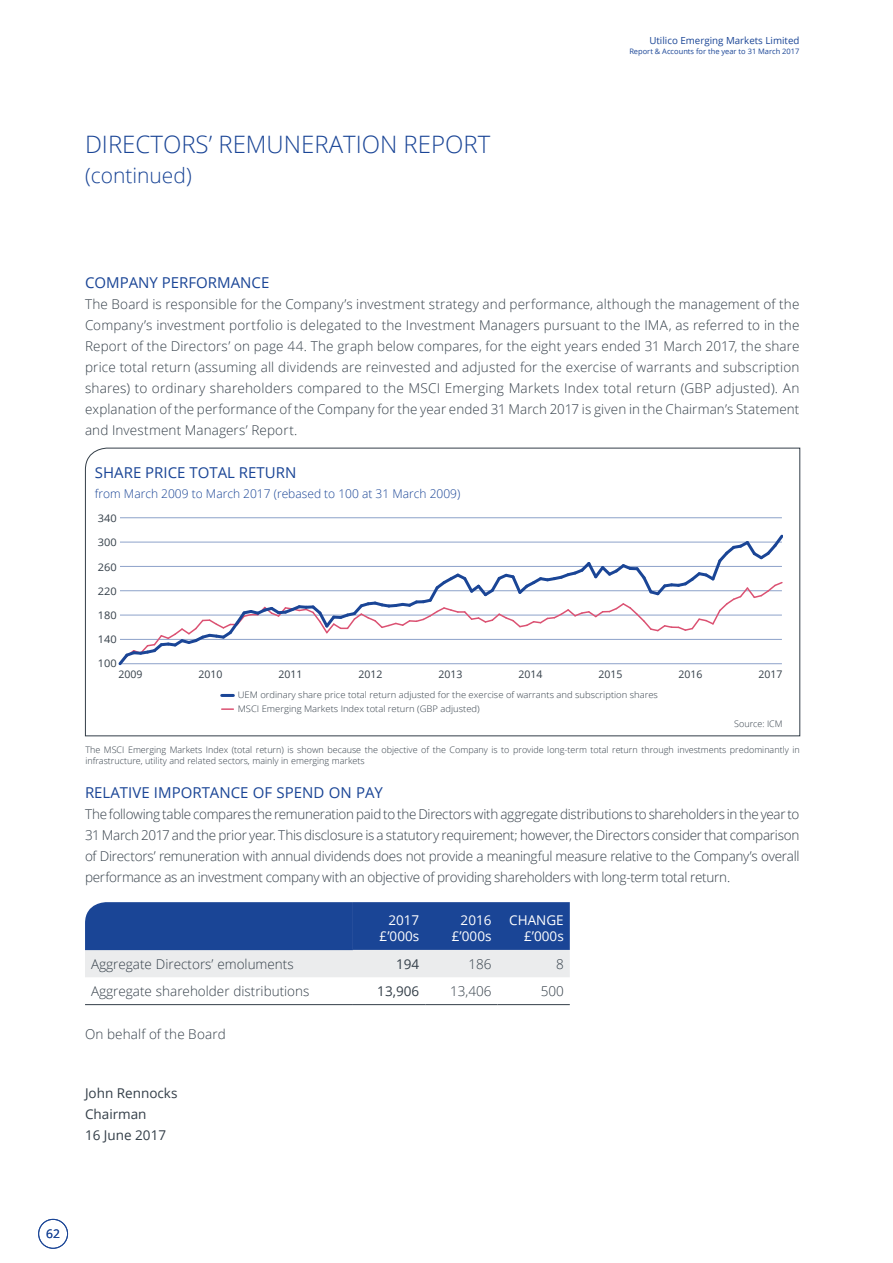
<style>
.page{position:relative;width:893px;height:1263px;background:#fff}
.page>*{position:absolute;margin:0;border:0;box-sizing:border-box;transform-origin:0 0}
.t1{font:300 24px "Open Sans";color:#1a4596}
.t2{font:300 21px "Open Sans";color:#1a4596}
.t3{font:15px "Open Sans";color:#1a4596}
.t4{font:300 13.5px/21px "Open Sans";color:#333e48;text-align:justify}
.t5{font:13.5px/21px "Open Sans";color:#333e48}
.t6{font:13.5px/16.2px "Open Sans";color:#fff;text-align:right}
.t7{font:300 12px "Open Sans";color:#1a4596}
.t8{font:12px "Open Sans";color:#1a4596}
.t9{font:10.5px "Open Sans";color:#333e48}
.t10{font:10.5px "Open Sans";color:#333e48;scale:1.05 1}
.t11{font:9.75px "Open Sans";color:#1a4596}
.t12{font:300 9px/10.8px "Open Sans";color:#333e48}
.t13{font:300 9px/13.4px "Open Sans";color:#333e48;scale:1.05 1}
.t14{font:7.5px "Open Sans";color:#1a4596}
</style>
<div class="page">
<div style="left:38px;top:1219px;width:30px;height:30px;border:1px solid #1a4596;border-radius:50%"></div>
<svg style="left:85px;top:447px;width:715px;height:290px"></svg>
<hr style="left:85px;top:1004px;width:268px;height:1px;background:#333e48">
<hr style="left:353px;top:1004px;width:72px;height:1px;background:#333e48">
<hr style="left:425px;top:1004px;width:72px;height:1px;background:#333e48">
<hr style="left:497px;top:1004px;width:73px;height:1px;background:#333e48">
<svg style="left:85px;top:902px;width:485px;height:75px;background:#6682b5"></svg>
<h1 class="t1" style="left:85px;top:128px;width:407px">DIRECTORS’ REMUNERATION REPORT</h1>
<h2 class="t2" style="left:85px;top:161px;width:108px">(continued)</h2>
<p class="t11" style="left:649px;top:33px;width:151px">Utilico Emerging Markets Limited</p>
<p class="t14" style="left:629px;top:46px;width:172px">Report &amp; Accounts for the year to 31 March 2017</p>
<p class="t3" style="left:85px;top:272px;width:186px">COMPANY PERFORMANCE</p>
<p class="t4" style="left:85px;top:293px;width:716px">The Board is responsible for the Company’s investment strategy and performance, although the management of the Company’s investment portfolio is delegated to the Investment Managers pursuant to the IMA, as referred to in the Report of the Directors’ on page 44. The graph below compares, for the eight years ended 31 March 2017, the share price total return (assuming all dividends are reinvested and adjusted for the exercise of warrants and subscription shares) to ordinary shareholders compared to the MSCI Emerging Markets Index total return (GBP adjusted). An explanation of the performance of the Company for the year ended 31 March 2017 is given in the Chairman’s Statement and Investment Managers’ Report.</p>
<p class="t3" style="left:95px;top:463px;width:203px">SHARE PRICE TOTAL RETURN</p>
<p class="t7" style="left:95px;top:485px;width:367px">from March 2009 to March 2017 (rebased to 100 at 31 March 2009)</p>
<p class="t10" style="left:98px;top:511px;width:20px">340</p>
<p class="t10" style="left:98px;top:535px;width:20px">300</p>
<p class="t10" style="left:98px;top:559px;width:20px">260</p>
<p class="t10" style="left:98px;top:584px;width:20px">220</p>
<p class="t10" style="left:98px;top:608px;width:20px">180</p>
<p class="t10" style="left:98px;top:632px;width:20px">140</p>
<p class="t10" style="left:98px;top:656px;width:20px">100</p>
<p class="t9" style="left:118px;top:667px;width:26px">2009</p>
<p class="t9" style="left:198px;top:667px;width:26px">2010</p>
<p class="t9" style="left:278px;top:667px;width:26px">2011</p>
<p class="t9" style="left:358px;top:667px;width:26px">2012</p>
<p class="t9" style="left:438px;top:667px;width:26px">2013</p>
<p class="t9" style="left:518px;top:667px;width:26px">2014</p>
<p class="t9" style="left:598px;top:667px;width:26px">2015</p>
<p class="t9" style="left:679px;top:667px;width:26px">2016</p>
<p class="t9" style="left:759px;top:667px;width:26px">2017</p>
<p class="t13" style="left:238px;top:688px;width:402px">UEM ordinary share price total return adjusted for the exercise of warrants and subscription shares<br>MSCI Emerging Markets Index total return (GBP adjusted)</p>
<p class="t12" style="left:734px;top:718px;width:50px">Source: ICM</p>
<p class="t12" style="left:85px;top:744px;width:716px">The MSCI Emerging Markets Index (total return) is shown because the objective of the Company is to provide long-term total return through investments predominantly in infrastructure, utility and related sectors, mainly in emerging markets</p>
<p class="t3" style="left:85px;top:782px;width:299px">RELATIVE IMPORTANCE OF SPEND ON PAY</p>
<p class="t4" style="left:85px;top:803px;width:716px">The following table compares the remuneration paid to the Directors with aggregate distributions to shareholders in the year to 31 March 2017 and the prior year. This disclosure is a statutory requirement; however, the Directors consider that comparison of Directors’ remuneration with annual dividends does not provide a meaningful measure relative to the Company’s overall performance as an investment company with an objective of providing shareholders with long-term total return.</p>
<p class="t6" style="left:380px;top:912px;width:41px">2017 £’000s</p>
<p class="t6" style="left:452px;top:912px;width:41px">2016 £’000s</p>
<p class="t6" style="left:509px;top:912px;width:56px">CHANGE £’000s</p>
<p class="t4" style="left:91px;top:953px;width:204px">Aggregate Directors’ emoluments</p>
<p class="t5" style="left:396px;top:953px;width:25px">194</p>
<p class="t4" style="left:468px;top:953px;width:25px">186</p>
<p class="t4" style="left:556px;top:953px;width:9px">8</p>
<p class="t4" style="left:91px;top:980px;width:220px">Aggregate shareholder distributions</p>
<p class="t5" style="left:377px;top:980px;width:43px">13,906</p>
<p class="t4" style="left:450px;top:980px;width:43px">13,406</p>
<p class="t4" style="left:541px;top:980px;width:25px">500</p>
<p class="t4" style="left:85px;top:1023px;width:142px">On behalf of the Board</p>
<p class="t5" style="left:85px;top:1082px;width:94px">John Rennocks<br>Chairman<br>16 June 2017</p>
<p class="t8" style="left:46px;top:1225px;width:15px">62</p>
</div>
